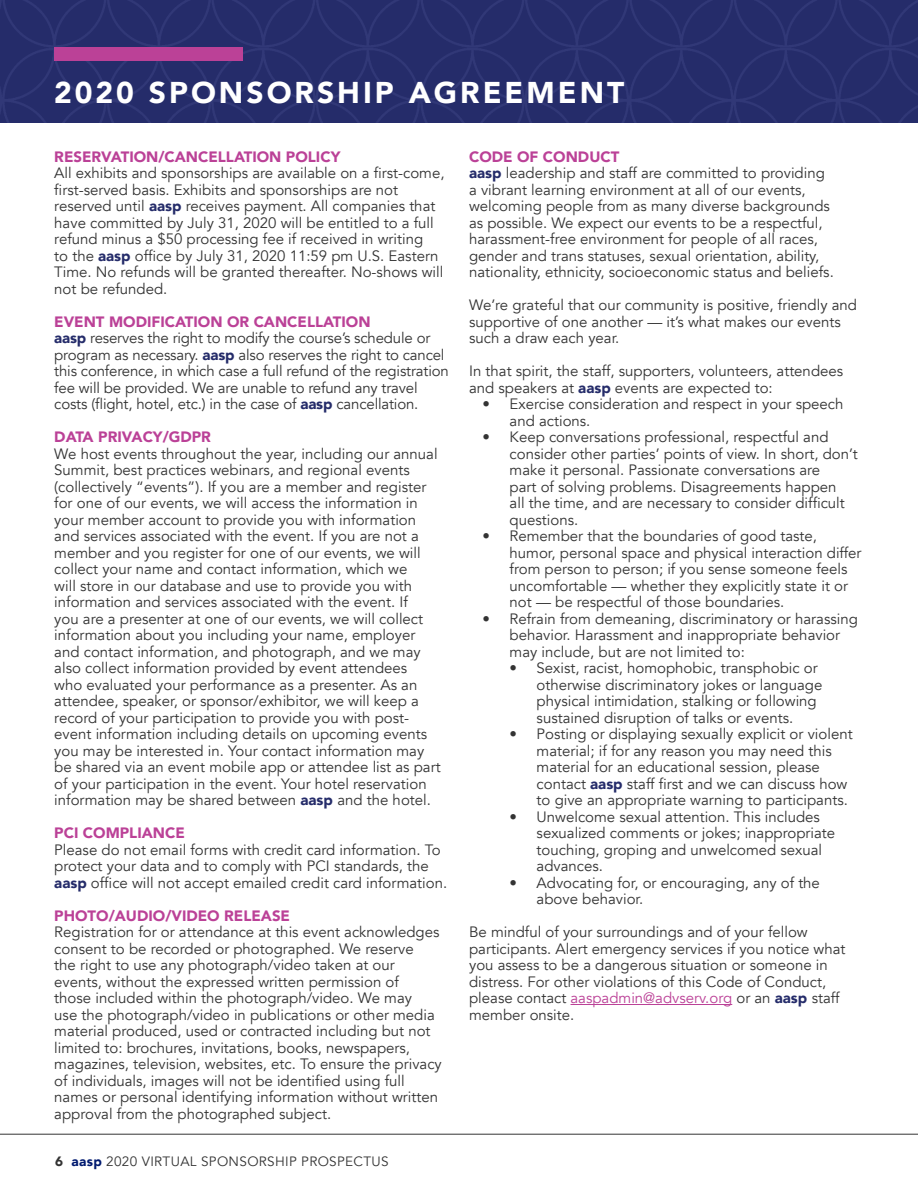
<style>
.page{position:relative;width:918px;height:1188px;background:#fff}
.page>*{position:absolute;margin:0;border:0;box-sizing:border-box;transform-origin:0 0}
.t1{font:900 30px "Avenir";letter-spacing:.1em;color:#fff}
.t2{font:15px/16.5px "Avenir";color:#333}
.t3{font:900 15px "Avenir";color:#bb4197}
.t4{font:13.5px "Avenir";letter-spacing:.025em;color:#333}
.s1{font-weight:900;color:#252c6a}
.s2{font-weight:900;color:#bb4197}
.s3{font-weight:900}
.s4{font-weight:900;color:#001a70}
.s5{color:#bb4197}
</style>
<div class="page">
<img style="left:0;top:0;width:918px;height:123px">
<div style="left:54px;top:48px;width:189px;height:13px;background:#bb4197"></div>
<hr style="left:0;top:1134px;width:918px;height:1px;background:#333">
<hr style="left:571px;top:1004px;width:161px;height:1px;background:#bb4197">
<h1 class="t1" style="left:54px;top:67px;width:572px">2020 SPONSORSHIP AGREEMENT</h1>
<p class="t3" style="left:54px;top:144px;width:288px">RESERVATION/CANCELLATION POLICY</p>
<p class="t2" style="left:54px;top:165px;width:392px">All exhibits and sponsorships are available on a first-come, first-served basis. Exhibits and sponsorships are not reserved until <span class="s1">aasp</span> receives payment. All companies that have committed by July 31, 2020 will be entitled to a full refund minus a $50 processing fee if received in writing<br>to the <span class="s1">aasp</span> office by July 31, 2020 11:59 pm U.S. Eastern Time. No refunds will be granted thereafter. No-shows will not be refunded.</p>
<p class="t2" style="left:54px;top:314px;width:396px"><span class="s2">EVENT MODIFICATION OR CANCELLATION<br></span><span class="s1">aasp</span> reserves the right to modify the course’s schedule or program as necessary. <span class="s1">aasp</span> also reserves the right to cancel this conference, in which case a full refund of the registration fee will be provided. We are unable to refund any travel costs (flight, hotel, etc.) in the case of <span class="s1">aasp</span> cancellation.</p>
<p class="t3" style="left:54px;top:424px;width:158px">DATA PRIVACY/GDPR</p>
<p class="t2" style="left:54px;top:446px;width:388px">We host events throughout the year, including our annual Summit, best practices webinars, and regional events (collectively “events”). If you are a member and register for one of our events, we will access the information in your member account to provide you with information and services associated with the event. If you are not a member and you register for one of our events, we will collect your name and contact information, which we<br>will store in our database and use to provide you with information and services associated with the event. If<br>you are a presenter at one of our events, we will collect information about you including your name, employer and contact information, and photograph, and we may also collect information provided by event attendees<br>who evaluated your performance as a presenter. As an attendee, speaker, or sponsor/exhibitor, we will keep a record of your participation to provide you with post&shy;event information including details on upcoming events you may be interested in. Your contact information may be shared via an event mobile app or attendee list as part of your participation in the event. Your hotel reservation information may be shared between <span class="s1">aasp</span> and the hotel.</p>
<p class="t3" style="left:54px;top:820px;width:132px">PCI COMPLIANCE</p>
<p class="t2" style="left:54px;top:842px;width:394px">Please do not email forms with credit card information. To protect your data and to comply with PCI standards, the <span class="s1">aasp</span> office will not accept emailed credit card information.</p>
<p class="t3" style="left:54px;top:903px;width:237px">PHOTO/AUDIO/VIDEO RELEASE</p>
<p class="t2" style="left:54px;top:924px;width:389px">Registration for or attendance at this event acknowledges consent to be recorded or photographed. We reserve<br>the right to use any photograph/video taken at our events, without the expressed written permission of<br>those included within the photograph/video. We may<br>use the photograph/video in publications or other media material produced, used or contracted including but not limited to: brochures, invitations, books, newspapers, magazines, television, websites, etc. To ensure the privacy of individuals, images will not be identified using full names or personal identifying information without written approval from the photographed subject.</p>
<p class="t4" style="left:55px;top:1153px;width:335px"><span class="s3">6</span> <span class="s4">aasp</span> 2020 VIRTUAL SPONSORSHIP PROSPECTUS</p>
<p class="t2" style="left:469px;top:149px;width:366px"><span class="s2">CODE OF CONDUCT<br></span><span class="s1">aasp</span> leadership and staff are committed to providing a vibrant learning environment at all of our events, welcoming people from as many diverse backgrounds as possible. We expect our events to be a respectful, harassment-free environment for people of all races, gender and trans statuses, sexual orientation, ability, nationality, ethnicity, socioeconomic status and beliefs.</p>
<p class="t2" style="left:469px;top:297px;width:389px">We’re grateful that our community is positive, friendly and supportive of one another — it’s what makes our events such a draw each year.</p>
<p class="t2" style="left:469px;top:363px;width:376px">In that spirit, the staff, supporters, volunteers, attendees and speakers at <span class="s1">aasp</span> events are expected to:</p>
<p class="t2" style="left:510px;top:396px;width:335px;text-indent:-27px">• Exercise consideration and respect in your speech and actions.</p>
<p class="t2" style="left:510px;top:429px;width:350px;text-indent:-27px">• Keep conversations professional, respectful and consider other parties’ points of view. In short, don’t make it personal. Passionate conversations are<br>part of solving problems. Disagreements happen<br>all the time, and are necessary to consider difficult questions.</p>
<p class="t2" style="left:510px;top:528px;width:353px;text-indent:-27px">• Remember that the boundaries of good taste, humor, personal space and physical interaction differ from person to person; if you sense someone feels uncomfortable — whether they explicitly state it or not — be respectful of those boundaries.</p>
<p class="t2" style="left:510px;top:611px;width:350px;text-indent:-27px">• Refrain from demeaning, discriminatory or harassing behavior. Harassment and inappropriate behavior may include, but are not limited to:</p>
<p class="t2" style="left:537px;top:660px;width:287px;text-indent:-27px">• Sexist, racist, homophobic, transphobic or otherwise discriminatory jokes or language physical intimidation, stalking or following sustained disruption of talks or events.</p>
<p class="t2" style="left:537px;top:726px;width:318px;text-indent:-27px">• Posting or displaying sexually explicit or violent material; if for any reason you may need this material for an educational session, please contact <span class="s1">aasp</span> staff first and we can discuss how to give an appropriate warning to participants.</p>
<p class="t2" style="left:537px;top:809px;width:300px;text-indent:-27px">• Unwelcome sexual attention. This includes sexualized comments or jokes; inappropriate touching, groping and unwelcomed sexual advances.</p>
<p class="t2" style="left:537px;top:875px;width:285px;text-indent:-27px">• Advocating for, or encouraging, any of the above behavior.</p>
<p class="t2" style="left:469px;top:924px;width:378px">Be mindful of your surroundings and of your fellow participants. Alert emergency services if you notice what you assess to be a dangerous situation or someone in distress. For other violations of this Code of Conduct, please contact <span class="s5">aaspadmin@advserv.org</span> or an <span class="s1">aasp</span> staff member onsite.</p>
</div>
